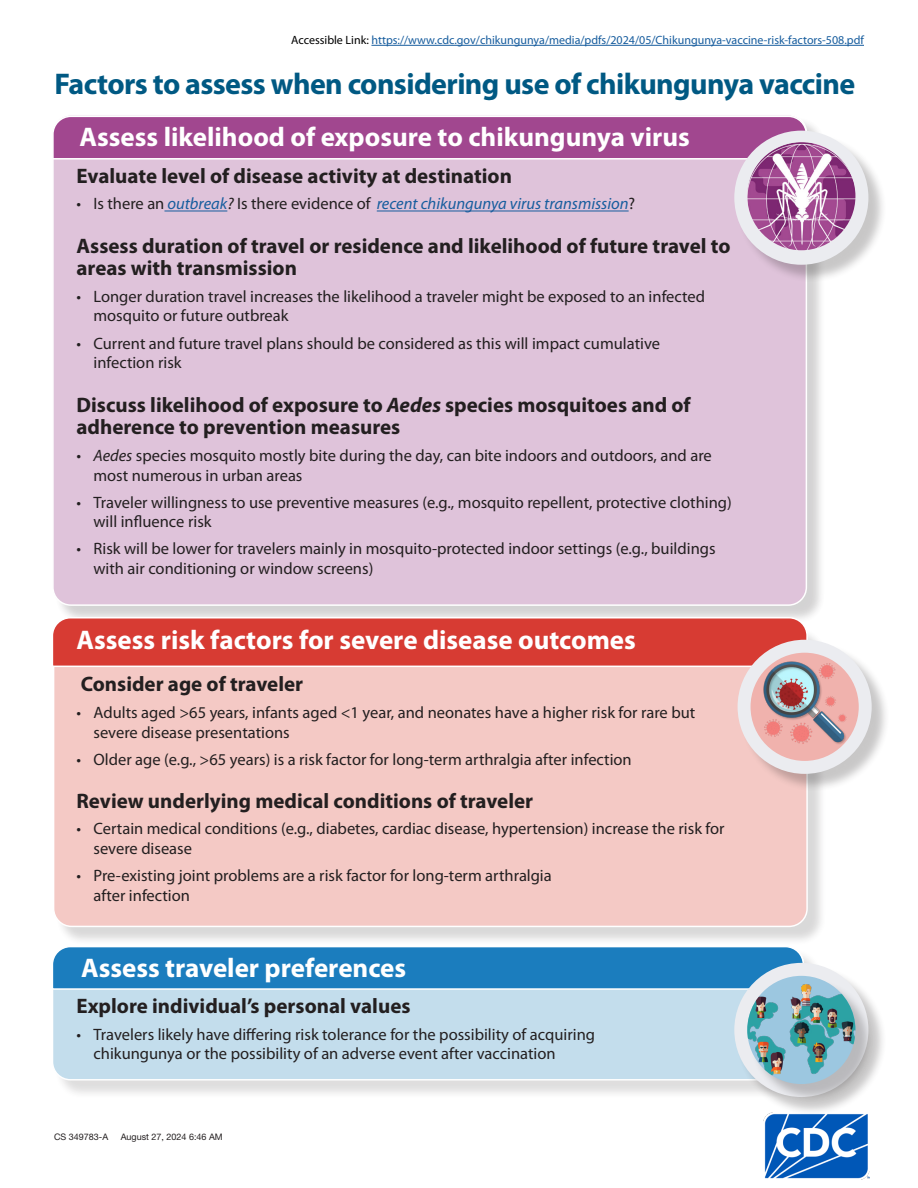
<style>
.page{position:relative;width:918px;height:1188px;background:#fff}
.page>*{position:absolute;margin:0;border:0;box-sizing:border-box;transform-origin:0 0}
.H1-_title{font:700 30px "Myriad Pro";letter-spacing:-.02em;color:#005983}
.t1{font:700 27px "Myriad Pro";color:#fff}
.t2{font:700 21px/22.5px "Myriad Pro";color:#231f20}
.t3{font:16.5px/19.8px "Myriad Pro";color:#231f20}
.t4{font:italic 16.5px "Myriad Pro";color:#175d9e}
.t5{font:12px "Myriad Pro";color:#175d9e}
.Date-Stamp{font:9px "Helvetica Neue LT Std";color:#231f20}
.s1{color:#000}
.s2{font-style:normal;color:#231f20}
.s3{color:#231f20}
.s4{font-style:italic}
</style>
<div class="page">
<img style="left:764px;top:1116px;width:106px;height:63px">
<div style="left:54px;top:116px;width:772px;height:508px;background:#231f20;opacity:.25"></div>
<div style="left:53px;top:115px;width:753px;height:490px;background:#dfc3da;border-radius:18px"></div>
<svg style="left:53px;top:115px;width:755px;height:45px;background:#a95799"></svg>
<div style="left:737px;top:133px;width:150px;height:151px;background:#231f20;opacity:.25"></div>
<div style="left:734px;top:131px;width:134px;height:134px;background:#ebecf0;border-radius:50%"></div>
<img style="left:747px;top:142px;width:108px;height:108px;border-radius:54px">
<hr style="left:164px;top:211px;width:63px;height:1px;background:#175d9e">
<hr style="left:377px;top:211px;width:252px;height:1px;background:#175d9e">
<div style="left:55px;top:627px;width:771px;height:319px;background:#231f20;opacity:.25"></div>
<div style="left:54px;top:625px;width:753px;height:301px;background:#f4c9c5;border-radius:18px"></div>
<svg style="left:53px;top:616px;width:756px;height:52px;background:#da4d46"></svg>
<div style="left:740px;top:642px;width:150px;height:151px;background:#231f20;opacity:.25"></div>
<div style="left:738px;top:640px;width:134px;height:134px;background:#ebecf0;border-radius:50%"></div>
<div style="left:751px;top:653px;width:108px;height:108px;background:#f0b2ad;border-radius:50%"></div>
<img style="left:762px;top:660px;width:86px;height:86px">
<div style="left:54px;top:948px;width:769px;height:151px;background:#231f20;opacity:.25"></div>
<div style="left:53px;top:947px;width:750px;height:133px;background:#c3ddec;border-radius:18px"></div>
<div style="left:52px;top:946px;width:752px;height:135px;border:2px solid #fff;border-radius:18px"></div>
<svg style="left:52px;top:945px;width:753px;height:46px;background:#338bc5"></svg>
<div style="left:737px;top:965px;width:150px;height:151px;background:#231f20;opacity:.25"></div>
<div style="left:734px;top:963px;width:134px;height:134px;background:#ebecf0;border-radius:50%"></div>
<div style="left:750px;top:978px;width:124px;height:125px;background:#231f20;opacity:.25"></div>
<div style="left:747px;top:976px;width:108px;height:108px;background:#9cc7e0;border-radius:50%"></div>
<img style="left:747px;top:984px;width:108px;height:100px">
<hr style="left:371px;top:45px;width:493px;height:1px;background:#175d9e">
<p class="t5" style="left:291px;top:34px;width:574px"><span class="s1">Accessible Link:</span> https://www.cdc.gov/chikungunya/media/pdfs/2024/05/Chikungunya-vaccine-risk-factors-508.pdf</p>
<h1 class="H1-_title" style="left:54px;top:67px;width:802px">Factors to assess when considering use of chikungunya vaccine</h1>
<h2 class="t1" style="left:80px;top:122px;width:612px">Assess likelihood of exposure to chikungunya virus</h2>
<h3 class="t2" style="left:76px;top:165px;width:437px">Evaluate level of disease activity at destination</h3>
<p class="t4" style="left:76px;top:195px;width:560px"><span class="s2">• Is there an</span> outbreak<span class="s3">?</span> <span class="s2">Is there evidence of</span> recent chikungunya virus transmission<span class="s2">?</span></p>
<h3 class="t2" style="left:76px;top:235px;width:656px">Assess duration of travel or residence and likelihood of future travel to areas with transmission</h3>
<p class="t3" style="left:94px;top:287px;width:613px;text-indent:-17px">• Longer duration travel increases the likelihood a traveler might be exposed to an infected mosquito or future outbreak</p>
<p class="t3" style="left:94px;top:333px;width:568px;text-indent:-17px">• Current and future travel plans should be considered as this will impact cumulative infection risk</p>
<h3 class="t2" style="left:76px;top:394px;width:616px">Discuss likelihood of exposure to <span class="s4">Aedes</span> species mosquitoes and of adherence to prevention measures</h3>
<p class="t3" style="left:94px;top:446px;width:620px;text-indent:-17px"><span class="s4">• Aedes</span> species mosquito mostly bite during the day, can bite indoors and outdoors, and are most numerous in urban areas</p>
<p class="t3" style="left:94px;top:492px;width:640px;text-indent:-17px">• Traveler willingness to use preventive measures (e.g., mosquito repellent, protective clothing) will influence risk</p>
<p class="t3" style="left:94px;top:539px;width:624px;text-indent:-17px">• Risk will be lower for travelers mainly in mosquito-protected indoor settings (e.g., buildings with air conditioning or window screens)</p>
<h2 class="t1" style="left:76px;top:625px;width:561px">Assess risk factors for severe disease outcomes</h2>
<h3 class="t2" style="left:81px;top:673px;width:224px">Consider age of traveler</h3>
<p class="t3" style="left:94px;top:703px;width:603px;text-indent:-17px">• Adults aged &gt;65 years, infants aged &lt;1 year, and neonates have a higher risk for rare but severe disease presentations</p>
<p class="t3" style="left:76px;top:750px;width:557px">• Older age (e.g., &gt;65 years) is a risk factor for long-term arthralgia after infection</p>
<h3 class="t2" style="left:76px;top:790px;width:458px">Review underlying medical conditions of traveler</h3>
<p class="t3" style="left:94px;top:819px;width:633px;text-indent:-17px">• Certain medical conditions (e.g., diabetes, cardiac disease, hypertension) increase the risk for severe disease</p>
<p class="t3" style="left:94px;top:866px;width:460px;text-indent:-17px">• Pre-existing joint problems are a risk factor for long-term arthralgia after infection</p>
<h2 class="t1" style="left:81px;top:953px;width:327px">Assess traveler preferences</h2>
<h3 class="t2" style="left:76px;top:995px;width:336px">Explore individual’s personal values</h3>
<p class="t3" style="left:94px;top:1024px;width:503px;text-indent:-17px">• Travelers likely have differing risk tolerance for the possibility of acquiring chikungunya or the possibility of an adverse event after vaccination</p>
<p class="Date-Stamp" style="left:54px;top:1132px;width:56px">CS 349783-A</p>
<p class="Date-Stamp" style="left:121px;top:1132px;width:104px">August 27, 2024 6:46 AM</p>
</div>
